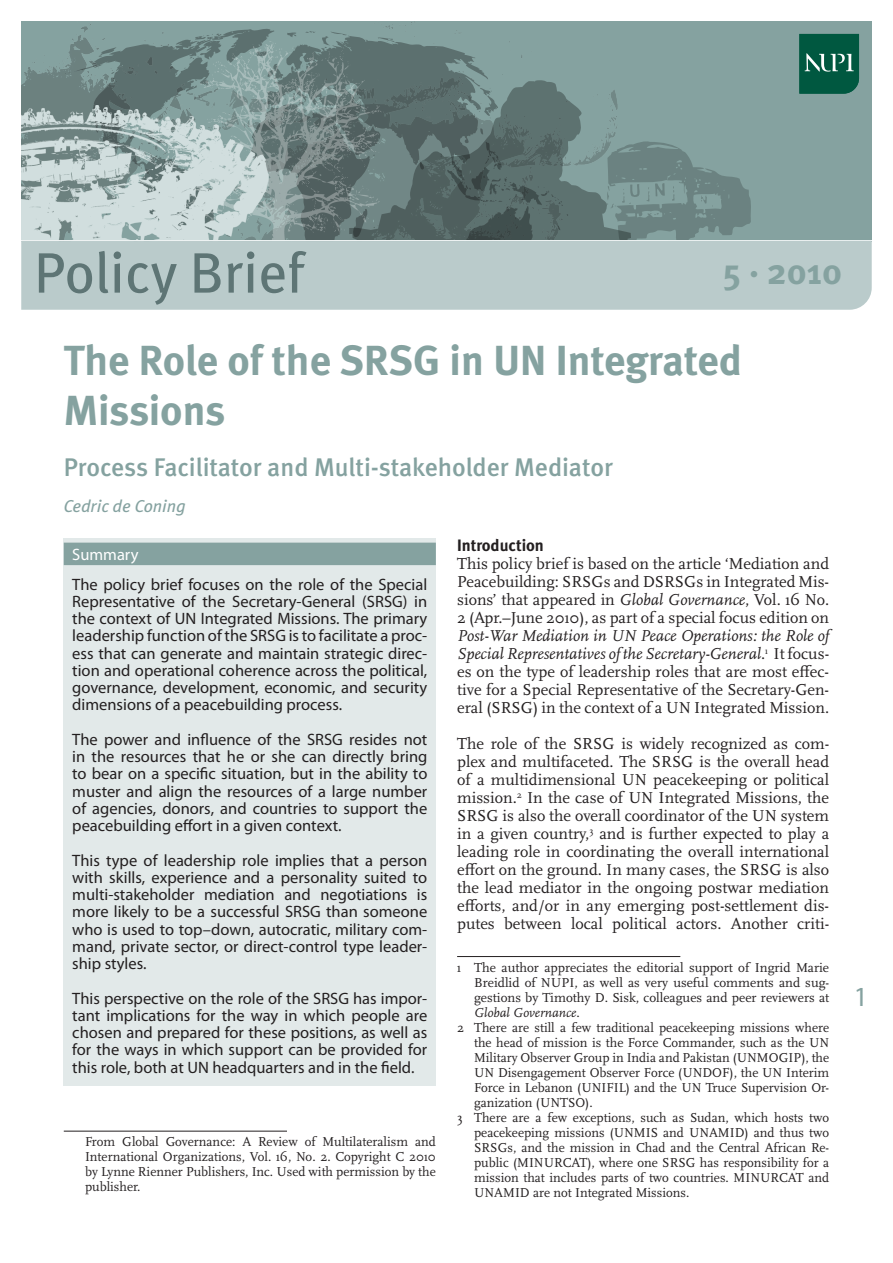
<style>
.page{position:relative;width:893px;height:1263px;background:#fff}
.page>*{position:absolute;margin:0;border:0;box-sizing:border-box;transform-origin:0 0}
.t1{font:57px "Meta Book LF";color:#5e7575}
.t2{font:42px/50.4px "Meta Bold LF";color:#85a2a0}
.t3{font:700 36px "Meta";color:#85a2a0}
.t4{font:27.75px "Myriad Pro";color:#85a2a0}
.t5{font:500 25.5px "Meta";color:#85a2a0}
.t6{font:italic 17.25px "Meta";color:#85a2a0}
.t7{font:16.5px/17.2px "Myriad Pro";color:#231f20;text-align:justify}
.t8{font:16.5px/18px "Scala OT";color:#231f20;text-align:justify}
.t9{font:700 16.5px "Meta";color:#231f20}
.t10{font:16.5px "Myriad Pro";color:#fff}
.t11{font:13.5px/15px "Scala OT";color:#231f20;text-align:justify}
.t12{font:italic 13.5px "Scala OT";color:#231f20}
.s1{font-style:italic}
.s2{font-style:normal}
</style>
<div class="page">
<div style="left:21px;top:21px;width:851px;height:220px;background:#85a2a0"></div>
<img style="left:21px;top:24px;width:79px;height:81px">
<img style="left:100px;top:22px;width:422px;height:83px">
<img style="left:166px;top:41px;width:218px;height:200px">
<svg style="left:349px;top:80px;width:269px;height:161px"></svg>
<svg style="left:607px;top:141px;width:144px;height:100px"></svg>
<img style="left:21px;top:105px;width:247px;height:136px">
<div style="left:21px;top:241px;width:851px;height:69px;background:#bacbcb"></div>
<svg style="left:799px;top:34px;width:60px;height:60px;background:#15654f"></svg>
<div style="left:64px;top:539px;width:372px;height:547px;background:#e2e9e9"></div>
<div style="left:64px;top:543px;width:372px;height:22px;background:#85a2a0"></div>
<hr style="left:457px;top:956px;width:223px;height:1px;background:#231f20">
<hr style="left:64px;top:1131px;width:223px;height:1px;background:#231f20">
<h1 class="t1" style="left:34px;top:239px;width:272px">Policy Brief</h1>
<h3 class="t3" style="left:723px;top:250px;width:121px">5 · 2010</h3>
<h2 class="t2" style="left:64px;top:335px;width:679px">The Role of the SRSG in UN Integrated<br>Missions</h2>
<h3 class="t5" style="left:64px;top:452px;width:550px">Process Facilitator and Multi-stakeholder Mediator</h3>
<p class="t6" style="left:64px;top:496px;width:124px">Cedric de Coning</p>
<p class="t10" style="left:72px;top:544px;width:68px">Summary</p>
<p class="t7" style="left:72px;top:575px;width:357px">The policy brief focuses on the role of the Special Representative of the Secretary-General (SRSG) in the context of UN Integrated Missions. The primary leadership function of the SRSG is to facilitate a proc&shy;ess that can generate and maintain strategic direc&shy;tion and operational coherence across the political, governance, development, economic, and security dimensions of a peacebuilding process.</p>
<p class="t7" style="left:72px;top:730px;width:357px">The power and influence of the SRSG resides not in the resources that he or she can directly bring to bear on a specific situation, but in the ability to muster and align the resources of a large number of agencies, donors, and countries to support the peacebuilding effort in a given context.</p>
<p class="t7" style="left:72px;top:851px;width:357px">This type of leadership role implies that a person with skills, experience and a personality suited to multi-stakeholder mediation and negotiations is more likely to be a successful SRSG than someone who is used to top–down, autocratic, military com&shy;mand, private sector, or direct-control type leader&shy;ship styles.</p>
<p class="t7" style="left:72px;top:989px;width:357px">This perspective on the role of the SRSG has impor&shy;tant implications for the way in which people are chosen and prepared for these positions, as well as for the ways in which support can be provided for this role, both at UN headquarters and in the field.</p>
<p class="t9" style="left:457px;top:536px;width:88px">Introduction</p>
<p class="t8" style="left:457px;top:555px;width:374px">This policy brief is based on the article ‘Mediation and Peacebuilding: SRSGs and DSRSGs in Integrated Mis&shy;sions’ that appeared in <span class="s1">Global Governance</span>, Vol. 16 No.<br>2 (Apr.–June 2010), as part of a special focus edition on</p>
<p class="t8" style="left:457px;top:627px;width:374px"><span class="s1">Post-War Mediation in UN Peace Operations: the Role of Special Representatives of the Secretary-General</span>.<sup>1</sup> It focus&shy;es on the type of leadership roles that are most effec&shy;tive for a Special Representative of the Secretary-Gen&shy;eral (SRSG) in the context of a UN Integrated Mission.</p>
<p class="t8" style="left:457px;top:735px;width:374px">The role of the SRSG is widely recognized as com&shy;plex and multifaceted. The SRSG is the overall head of a multidimensional UN peacekeeping or political mission.<sup>2</sup> In the case of UN Integrated Missions, the SRSG is also the overall coordinator of the UN system in a given country,<sup>3</sup> and is further expected to play a leading role in coordinating the overall international effort on the ground. In many cases, the SRSG is also the lead mediator in the ongoing postwar mediation efforts, and/or in any emerging post-settlement dis&shy;putes between local political actors. Another criti-</p>
<p class="t11" style="left:457px;top:960px;width:374px">1 The author appreciates the editorial support of Ingrid Marie</p>
<p class="t11" style="left:474px;top:975px;width:357px">Breidlid of NUPI, as well as very useful comments and sug-</p>
<p class="t11" style="left:474px;top:990px;width:357px">gestions by Timothy D. Sisk, colleagues and peer reviewers at</p>
<p class="t12" style="left:474px;top:1005px;width:107px">Global Governance<span class="s2">.</span></p>
<p class="t11" style="left:457px;top:1020px;width:374px">2 There are still a few traditional peacekeeping missions where</p>
<p class="t11" style="left:474px;top:1035px;width:357px">the head of mission is the Force Commander, such as the UN</p>
<p class="t11" style="left:474px;top:1050px;width:357px">Military Observer Group in India and Pakistan (UNMOGIP), the</p>
<p class="t11" style="left:474px;top:1065px;width:357px">UN Disengagement Observer Force (UNDOF), the UN Interim</p>
<p class="t11" style="left:474px;top:1080px;width:357px">Force in Lebanon (UNIFIL) and the UN Truce Supervision Or-</p>
<p class="t11" style="left:474px;top:1095px;width:120px">ganization (UNTSO).</p>
<p class="t11" style="left:457px;top:1110px;width:374px">3 There are a few exceptions, such as Sudan, which hosts two</p>
<p class="t11" style="left:474px;top:1125px;width:357px">peacekeeping missions (UNMIS and UNAMID) and thus two</p>
<p class="t11" style="left:474px;top:1140px;width:357px">SRSGs, and the mission in Chad and the Central African Re-</p>
<p class="t11" style="left:474px;top:1155px;width:357px">public (MINURCAT), where one SRSG has responsibility for a</p>
<p class="t11" style="left:474px;top:1170px;width:357px">mission that includes parts of two countries. MINURCAT and</p>
<p class="t11" style="left:474px;top:1185px;width:217px">UNAMID are not Integrated Missions.</p>
<p class="t11" style="left:85px;top:1135px;width:352px">From Global Governance: A Review of Multilateralism and International Organizations, Vol. 16, No. 2. Copyright C 2010 by Lynne Rienner Publishers, Inc. Used with permission by the publisher.</p>
<h3 class="t4" style="left:854px;top:979px;width:16px">1</h3>
</div>
